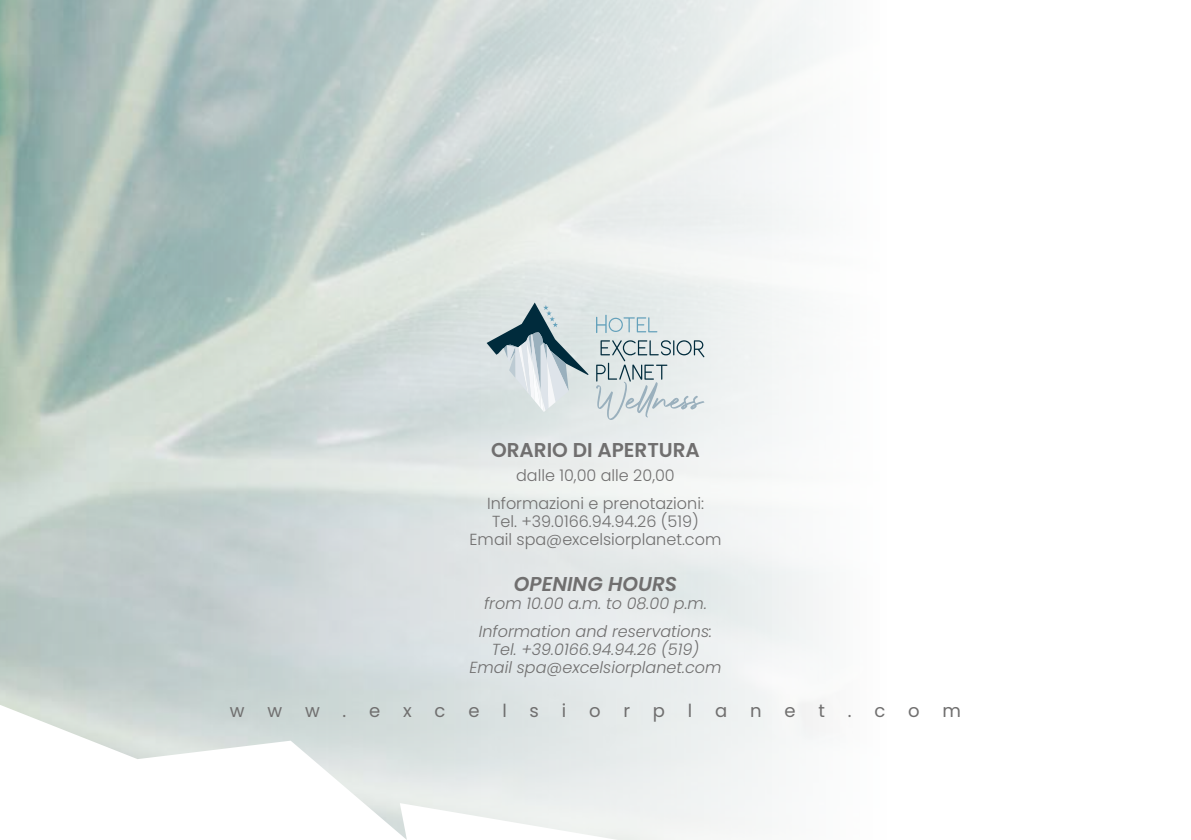
<style>
.page{position:relative;width:1191px;height:840px;background:#fff}
.page>*{position:absolute;margin:0;border:0;box-sizing:border-box;transform-origin:0 0}
.t1{font:600 20px "Poppins";color:#706f6f}
.t2{font:italic 600 20px "Poppins";color:#706f6f}
.t3{font:18px "Poppins";color:#706f6f}
.t4{font:italic 300 16px/28px "Poppins";color:#706f6f;text-align:center}
.t5{font:300 16px/28px "Poppins";color:#706f6f;text-align:center}
</style>
<div class="page">
<svg style="left:596px;top:314px;width:61px;height:19px"></svg>
<svg style="left:596px;top:340px;width:108px;height:80px;background:#ced7d9"></svg>
<svg style="left:486px;top:302px;width:102px;height:110px;background:#bac7cb"></svg>
<svg style="left:0;top:704px;width:618px;height:135px"></svg>
<p class="t1" style="left:491px;top:438px;width:210px">ORARIO DI APERTURA</p>
<p class="t5" style="left:487px;top:461px;width:218px">dalle 10,00 alle 20,00<br>Informazioni e prenotazioni:</p>
<p class="t5" style="left:469px;top:512px;width:253px;line-height:18px">Tel. +39.0166.94.94.26 (519)<br>Email spa@excelsiorplanet.com</p>
<p class="t2" style="left:514px;top:572px;width:165px">OPENING HOURS</p>
<p class="t4" style="left:479px;top:589px;width:235px">from 10.00 a.m. to 08.00 p.m.<br>Information and reservations:</p>
<p class="t4" style="left:469px;top:640px;width:253px;line-height:18px">Tel. +39.0166.94.94.26 (519)<br>Email spa@excelsiorplanet.com</p>
<p class="t3" style="left:230px;top:699px;width:16px">w</p>
<p class="t3" style="left:267px;top:699px;width:16px">w</p>
<p class="t3" style="left:305px;top:699px;width:16px">w</p>
<p class="t3" style="left:343px;top:699px;width:5px">.</p>
<p class="t3" style="left:369px;top:699px;width:13px">e</p>
<p class="t3" style="left:403px;top:699px;width:10px">x</p>
<p class="t3" style="left:435px;top:699px;width:12px">c</p>
<p class="t3" style="left:468px;top:699px;width:13px">e</p>
<p class="t3" style="left:502px;top:699px;width:6px">l</p>
<p class="t3" style="left:529px;top:699px;width:11px">s</p>
<p class="t3" style="left:562px;top:699px;width:6px">i</p>
<p class="t3" style="left:589px;top:699px;width:13px">o</p>
<p class="t3" style="left:623px;top:699px;width:8px">r</p>
<p class="t3" style="left:653px;top:699px;width:14px">p</p>
<p class="t3" style="left:688px;top:699px;width:6px">l</p>
<p class="t3" style="left:715px;top:699px;width:14px">a</p>
<p class="t3" style="left:750px;top:699px;width:13px">n</p>
<p class="t3" style="left:784px;top:699px;width:13px">e</p>
<p class="t3" style="left:818px;top:699px;width:8px">t</p>
<p class="t3" style="left:848px;top:699px;width:5px">.</p>
<p class="t3" style="left:874px;top:699px;width:12px">c</p>
<p class="t3" style="left:908px;top:699px;width:13px">o</p>
<p class="t3" style="left:942px;top:699px;width:20px">m</p>
</div>
